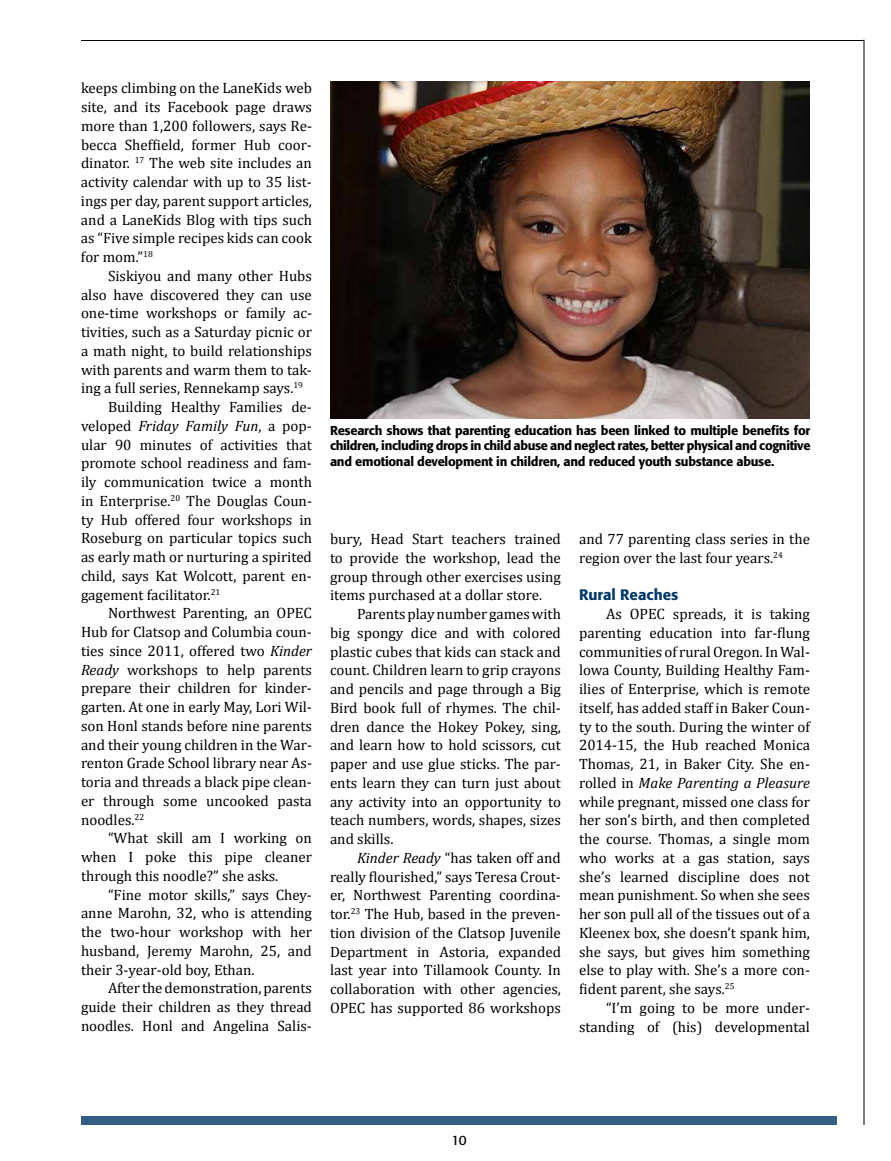
<style>
.page{position:relative;width:891px;height:1161px;background:#fff}
.page>*{position:absolute;margin:0;border:0;box-sizing:border-box;transform-origin:0 0}
.t1{font:15px/18.8px "Cambria";color:#000;text-align:justify}
.t2{font:italic 15px "Cambria";color:#000}
.t3{font:500 15px "Formata";color:#003768}
.t4{font:13.5px "Formata";color:#000}
.t5{font:500 12.75px/15.3px "Formata";letter-spacing:-.02em;color:#000;text-align:justify}
.s1{font-style:normal}
.s2{font-style:italic}
</style>
<div class="page">
<div style="left:81px;top:1116px;width:756px;height:9px;background:#335f86"></div>
<hr style="left:81px;top:40px;width:783px;height:1px;background:#000">
<hr style="left:864px;top:40px;width:1px;height:1085px;background:#000">
<img style="left:330px;top:81px;width:480px;height:337px">
<p class="t1" style="left:81px;top:79px;width:232px">keeps climbing on the LaneKids web site, and its Facebook page draws more than 1,200 followers, says Re&shy;becca Sheffield, former Hub coor&shy;dinator. <sup>17</sup> The web site includes an activity calendar with up to 35 list&shy;ings per day, parent support articles, and a LaneKids Blog with tips such as “Five simple recipes kids can cook for mom.”<sup>18</sup></p>
<p class="t1" style="left:108px;top:266px;width:205px">Siskiyou and many other Hubs</p>
<p class="t1" style="left:81px;top:285px;width:232px">also have discovered they can use</p>
<p class="t1" style="left:81px;top:304px;width:232px">one-time workshops or family ac-</p>
<p class="t1" style="left:81px;top:323px;width:232px">tivities, such as a Saturday picnic or</p>
<p class="t1" style="left:81px;top:341px;width:232px">a math night, to build relationships</p>
<p class="t1" style="left:81px;top:360px;width:232px">with parents and warm them to tak-</p>
<p class="t1" style="left:81px;top:379px;width:224px">ing a full series, Rennekamp says.<sup>19</sup></p>
<p class="t1" style="left:108px;top:398px;width:205px">Building Healthy Families de-</p>
<p class="t2" style="left:81px;top:415px;width:232px"><span class="s1">veloped</span> Friday Family Fun<span class="s1">, a pop-</span></p>
<p class="t1" style="left:81px;top:435px;width:232px">ular 90 minutes of activities that</p>
<p class="t1" style="left:81px;top:454px;width:232px">promote school readiness and fam-</p>
<p class="t1" style="left:81px;top:473px;width:232px">ily communication twice a month</p>
<p class="t1" style="left:81px;top:491px;width:232px">in Enterprise.<sup>20</sup> The Douglas Coun-</p>
<p class="t1" style="left:81px;top:510px;width:232px">ty Hub offered four workshops in</p>
<p class="t1" style="left:81px;top:529px;width:232px">Roseburg on particular topics such</p>
<p class="t1" style="left:81px;top:548px;width:232px">as early math or nurturing a spirited</p>
<p class="t1" style="left:81px;top:566px;width:232px">child, says Kat Wolcott, parent en-</p>
<p class="t1" style="left:81px;top:585px;width:141px">gagement facilitator.<sup>21</sup></p>
<p class="t1" style="left:108px;top:604px;width:205px">Northwest Parenting, an OPEC</p>
<p class="t1" style="left:81px;top:623px;width:232px">Hub for Clatsop and Columbia coun-</p>
<p class="t1" style="left:81px;top:641px;width:232px">ties since 2011, offered two <span class="s2">Kinder</span></p>
<p class="t1" style="left:81px;top:660px;width:232px"><span class="s2">Ready</span> workshops to help parents</p>
<p class="t1" style="left:81px;top:679px;width:232px">prepare their children for kinder-</p>
<p class="t1" style="left:81px;top:698px;width:232px">garten. At one in early May, Lori Wil-</p>
<p class="t1" style="left:81px;top:716px;width:232px">son Honl stands before nine parents</p>
<p class="t1" style="left:81px;top:735px;width:232px">and their young children in the War-</p>
<p class="t1" style="left:81px;top:754px;width:232px">renton Grade School library near As-</p>
<p class="t1" style="left:81px;top:773px;width:232px">toria and threads a black pipe clean-</p>
<p class="t1" style="left:81px;top:791px;width:232px">er through some uncooked pasta</p>
<p class="t1" style="left:81px;top:810px;width:65px">noodles.<sup>22</sup></p>
<p class="t1" style="left:108px;top:829px;width:205px">“What skill am I working on</p>
<p class="t1" style="left:81px;top:848px;width:232px">when I poke this pipe cleaner</p>
<p class="t1" style="left:81px;top:866px;width:199px">through this noodle?” she asks.</p>
<p class="t1" style="left:108px;top:885px;width:205px">“Fine motor skills,” says Chey-</p>
<p class="t1" style="left:81px;top:904px;width:232px">anne Marohn, 32, who is attending</p>
<p class="t1" style="left:81px;top:923px;width:233px">the two-hour workshop with her</p>
<p class="t1" style="left:81px;top:941px;width:232px">husband, Jeremy Marohn, 25, and</p>
<p class="t1" style="left:81px;top:960px;width:175px">their 3-year-old boy, Ethan.</p>
<p class="t1" style="left:108px;top:979px;width:205px">After the demonstration, parents</p>
<p class="t1" style="left:81px;top:998px;width:232px">guide their children as they thread</p>
<p class="t1" style="left:81px;top:1016px;width:232px">noodles. Honl and Angelina Salis-</p>
<p class="t5" style="left:330px;top:423px;width:482px">Research shows that parenting education has been linked to multiple benefits for children, including drops in child abuse and neglect rates, better physical and cognitive and emotional development in children, and reduced youth substance abuse.</p>
<p class="t1" style="left:330px;top:529px;width:232px">bury, Head Start teachers trained to provide the workshop, lead the group through other exercises using items purchased at a dollar store.</p>
<p class="t1" style="left:330px;top:604px;width:232px;text-indent:27px">Parents play number games with big spongy dice and with colored plastic cubes that kids can stack and count. Children learn to grip crayons and pencils and page through a Big Bird book full of rhymes. The chil&shy;dren dance the Hokey Pokey, sing, and learn how to hold scissors, cut paper and use glue sticks. The par&shy;ents learn they can turn just about any activity into an opportunity to teach numbers, words, shapes, sizes and skills.</p>
<p class="t1" style="left:330px;top:848px;width:233px;text-indent:27px"><span class="s2">Kinder Ready</span> “has taken off and really flourished,” says Teresa Crout&shy;er, Northwest Parenting coordina&shy;tor.<sup>23</sup> The Hub, based in the preven&shy;tion division of the Clatsop Juvenile Department in Astoria, expanded last year into Tillamook County. In collaboration with other agencies, OPEC has supported 86 workshops</p>
<p class="t1" style="left:579px;top:529px;width:232px">and 77 parenting class series in the region over the last four years.<sup>24</sup></p>
<p class="t3" style="left:579px;top:586px;width:101px">Rural Reaches</p>
<p class="t1" style="left:579px;top:604px;width:232px;text-indent:27px">As OPEC spreads, it is taking parenting education into far-flung communities of rural Oregon. In Wal&shy;lowa County, Building Healthy Fam&shy;ilies of Enterprise, which is remote itself, has added staff in Baker Coun&shy;ty to the south. During the winter of 2014-15, the Hub reached Monica Thomas, 21, in Baker City. She en&shy;rolled in <span class="s2">Make Parenting a Pleasure </span>while pregnant, missed one class for her son’s birth, and then completed the course. Thomas, a single mom who works at a gas station, says she’s learned discipline does not mean punishment. So when she sees her son pull all of the tissues out of a Kleenex box, she doesn’t spank him, she says, but gives him something else to play with. She’s a more con&shy;fident parent, she says.<sup>25</sup></p>
<p class="t1" style="left:579px;top:998px;width:232px;text-align:right">“I’m going to be more under&shy;standing of (his) developmental</p>
<p class="t4" style="left:451px;top:1132px;width:17px">10</p>
</div>
